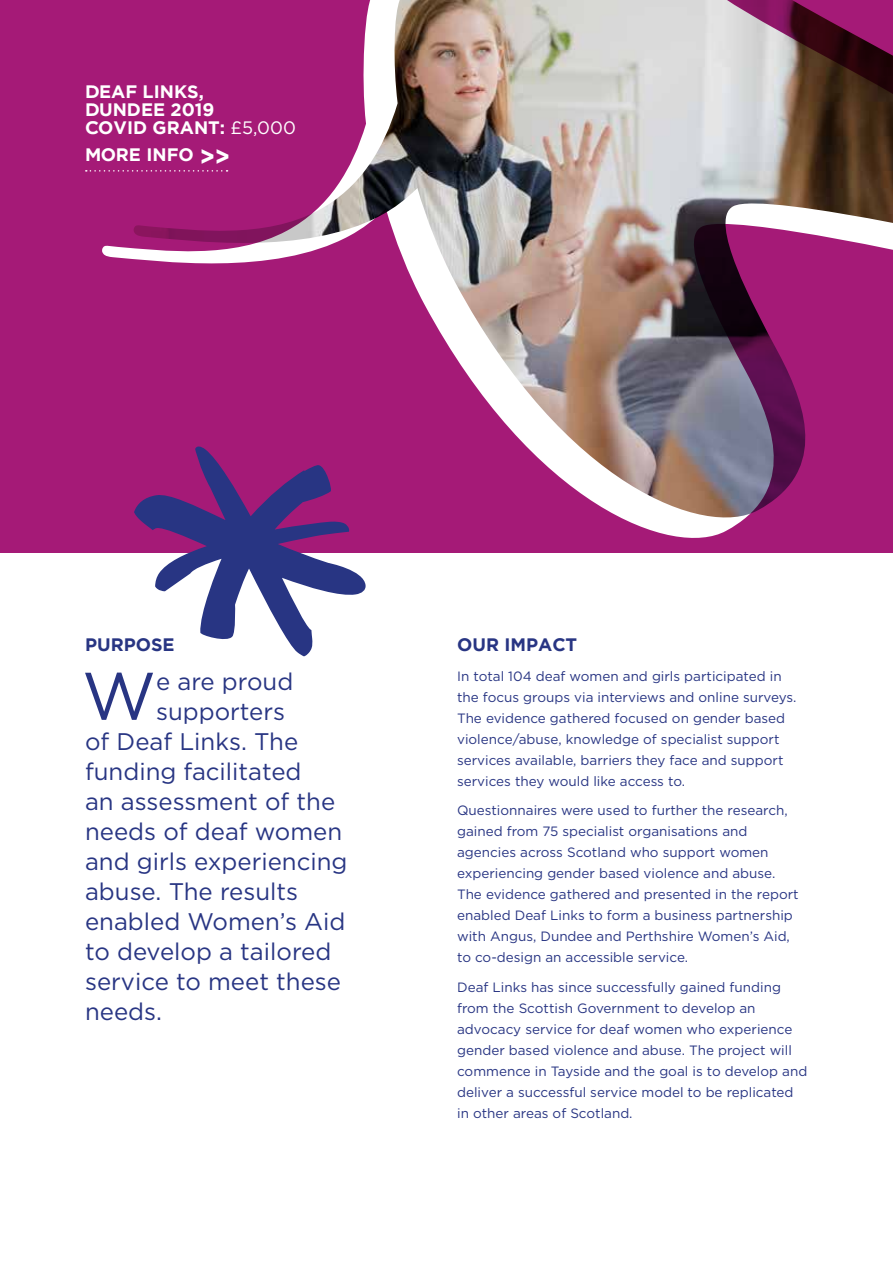
<style>
.page{position:relative;width:893px;height:1263px;background:#fff}
.page>*{position:absolute;margin:0;border:0;box-sizing:border-box;transform-origin:0 0}
.t1{font:66.9px "Gotham";color:#283583}
.t2{font:700 27px "Gotham Narrow";color:#fff}
.t3{font:24px "Gotham";color:#283583}
.t4{font:700 18px/18px "Gotham";color:#fff}
.t5{font:700 18px "Gotham";color:#283583}
.t6{font:13.5px/21px "Gotham";color:#283583}
.s1{font-weight:400}
</style>
<div class="page">
<div style="left:0;top:0;width:893px;height:553px;background:#a51a77"></div>
<svg style="left:155px;top:559px;width:211px;height:97px"></svg>
<svg style="left:102px;top:245px;width:638px;height:314px"></svg>
<img style="left:133px;top:0;width:760px;height:522px">
<svg style="left:86px;top:170px;width:142px;height:2px"></svg>
<h3 class="t4" style="left:85px;top:82px;width:212px">DEAF LINKS,<br>DUNDEE 2019<br>COVID GRANT: <span class="s1">£5,000</span></h3>
<h3 class="t4" style="left:85px;top:145px;width:110px">MORE INFO</h3>
<h2 class="t2" style="left:200px;top:139px;width:32px">&gt;&gt;</h2>
<h3 class="t5" style="left:85px;top:634px;width:91px">PURPOSE</h3>
<h1 class="t1" style="left:82px;top:659px;width:76px">W</h1>
<h3 class="t3" style="left:156px;top:668px;width:139px">e are proud</h3>
<h3 class="t3" style="left:156px;top:698px;width:131px">supporters</h3>
<h3 class="t3" style="left:85px;top:728px;width:215px">of Deaf Links. The</h3>
<h3 class="t3" style="left:85px;top:758px;width:218px">funding facilitated</h3>
<h3 class="t3" style="left:85px;top:788px;width:252px">an assessment of the</h3>
<h3 class="t3" style="left:85px;top:818px;width:259px">needs of deaf women</h3>
<h3 class="t3" style="left:85px;top:848px;width:264px">and girls experiencing</h3>
<h3 class="t3" style="left:85px;top:878px;width:215px">abuse. The results</h3>
<h3 class="t3" style="left:85px;top:908px;width:262px">enabled Women’s Aid</h3>
<h3 class="t3" style="left:85px;top:938px;width:248px">to develop a tailored</h3>
<h3 class="t3" style="left:85px;top:968px;width:258px">service to meet these</h3>
<h3 class="t3" style="left:85px;top:998px;width:78px">needs.</h3>
<h3 class="t5" style="left:457px;top:634px;width:122px">OUR IMPACT</h3>
<p class="t6" style="left:457px;top:665px;width:341px">In total 104 deaf women and girls participated in the focus groups via interviews and online surveys.<br>The evidence gathered focused on gender based violence/abuse, knowledge of specialist support services available, barriers they face and support services they would like access to.</p>
<p class="t6" style="left:457px;top:799px;width:343px">Questionnaires were used to further the research, gained from 75 specialist organisations and agencies across Scotland who support women experiencing gender based violence and abuse.<br>The evidence gathered and presented in the report enabled Deaf Links to form a business partnership with Angus, Dundee and Perthshire Women’s Aid, to co-design an accessible service.</p>
<p class="t6" style="left:457px;top:976px;width:352px">Deaf Links has since successfully gained funding from the Scottish Government to develop an advocacy service for deaf women who experience gender based violence and abuse. The project will commence in Tayside and the goal is to develop and deliver a successful service model to be replicated in other areas of Scotland.</p>
</div>
